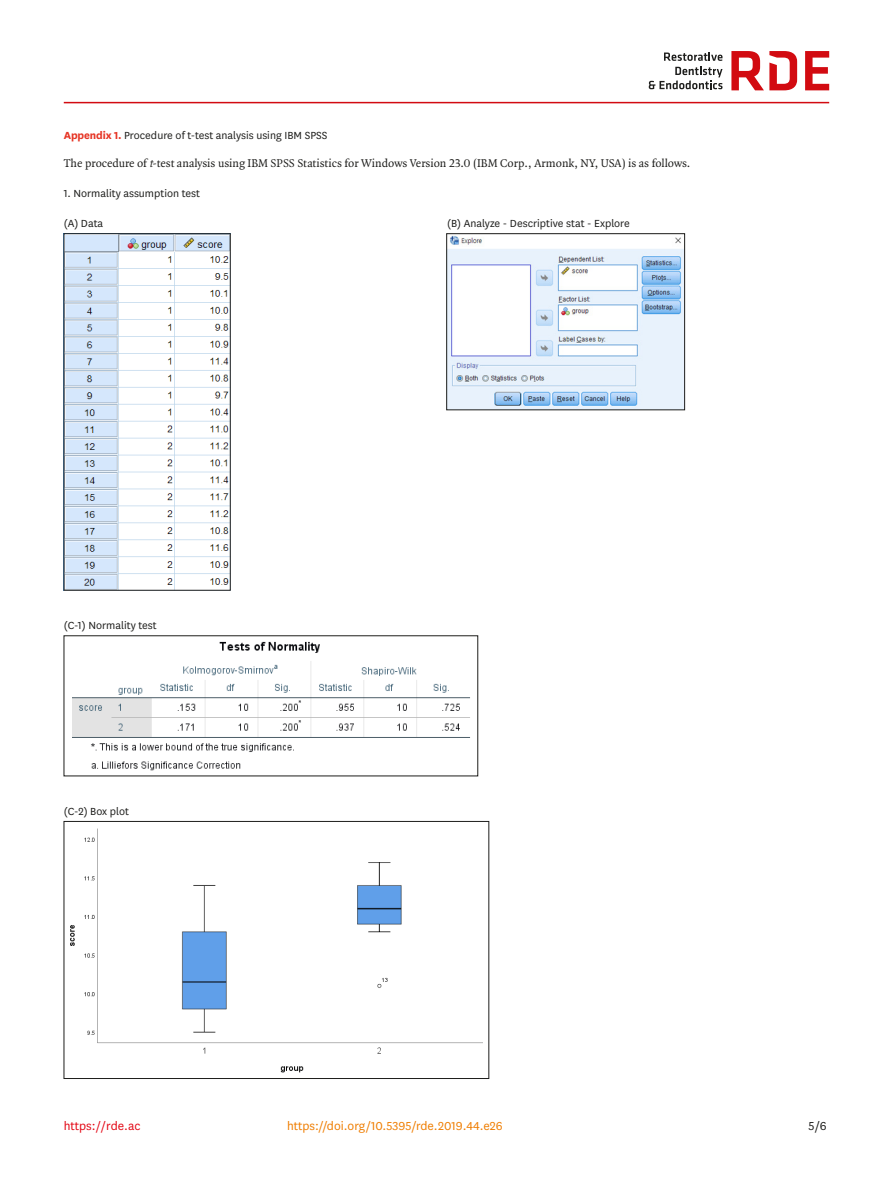
<style>
.page{position:relative;width:893px;height:1191px;background:#fff}
.page>*{position:absolute;margin:0;border:0;box-sizing:border-box;transform-origin:0 0}
.doi_running_footer{font:13.5px "National";color:#ef7d00}
.t1{font:13.5px "National";color:#e30614}
.t2{font:13.5px "National";color:#1d1d1b}
.body_p_first{font:12px "Quadraat OT";color:#1d1d1b}
.table-wrap-foot_p_fi{font:12px "National";color:#1d1d1b}
.table-wrap_caption{font:12px "National";color:#1d1d1b}
.s1{font-weight:700;color:#e63424}
.s2{font-style:italic}
</style>
<div class="page">
<hr style="left:64px;top:102px;width:765px;height:1px;background:#d20b11">
<svg style="left:649px;top:52px;width:73px;height:37px"></svg>
<svg style="left:805px;top:51px;width:24px;height:39px"></svg>
<svg style="left:731px;top:51px;width:66px;height:39px"></svg>
<img style="left:66px;top:235px;width:162px;height:353px">
<img style="left:72px;top:641px;width:398px;height:130px">
<img style="left:448px;top:235px;width:235px;height:173px">
<div style="left:446px;top:233px;width:239px;height:177px;border:1px solid #1d1d1b"></div>
<img style="left:70px;top:828px;width:413px;height:245px">
<div style="left:64px;top:821px;width:425px;height:257px;border:1px solid #1d1d1b"></div>
<p class="table-wrap_caption" style="left:64px;top:127px;width:265px"><span class="s1">Appendix 1.</span> Procedure of t-test analysis using IBM SPSS</p>
<p class="body_p_first" style="left:64px;top:155px;width:628px">The procedure of <span class="s2">t</span>-test analysis using IBM SPSS Statistics for Windows Version 23.0 (IBM Corp., Armonk, NY, USA) is as follows.</p>
<p class="table-wrap-foot_p_fi" style="left:64px;top:185px;width:138px">1. Normality assumption test</p>
<p class="table-wrap-foot_p_fi" style="left:64px;top:216px;width:41px">(A) Data</p>
<p class="table-wrap-foot_p_fi" style="left:447px;top:216px;width:184px">(B) Analyze - Descriptive stat - Explore</p>
<p class="table-wrap-foot_p_fi" style="left:64px;top:618px;width:94px">(C-1) Normality test</p>
<p class="table-wrap-foot_p_fi" style="left:64px;top:803px;width:67px">(C-2) Box plot</p>
<p class="t1" style="left:64px;top:1116px;width:78px">https://rde.ac</p>
<p class="doi_running_footer" style="left:287px;top:1116px;width:217px">https://doi.org/10.5395/rde.2019.44.e26</p>
<p class="t2" style="left:809px;top:1116px;width:19px">5/6</p>
</div>
